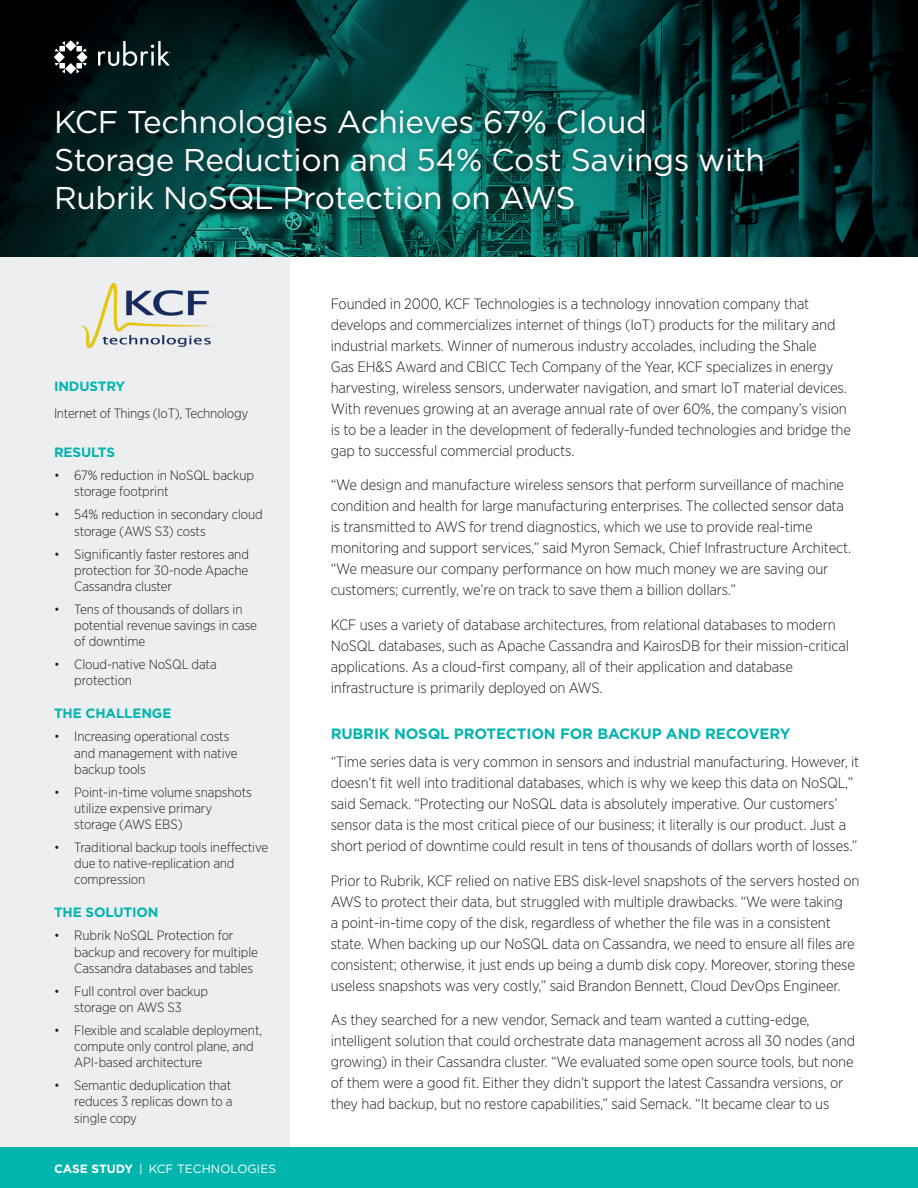
<style>
.page{position:relative;width:918px;height:1188px;background:#fff}
.page>*{position:absolute;margin:0;border:0;box-sizing:border-box;transform-origin:0 0}
.CASE_title{font:31.5px/37.8px "Gotham";letter-spacing:-.01em;color:#fff}
.CASE_body_copy{font:300 15px/21px "Gotham Narrow";letter-spacing:-.01em;color:#231f20}
.CASE_body_headline{font:700 15px "Gotham";letter-spacing:-.01em;color:#00b5ae}
.CASE_sidebar_copy{font:300 13.5px/16.2px "Gotham Narrow";letter-spacing:-.01em;color:#231f20}
.CASE_sidebar_headlin{font:700 13.5px "Gotham";letter-spacing:-.01em;color:#00b5ae}
.t1{font:12px "Gotham";color:#fff}
.s1{font-weight:700}
</style>
<div class="page">
<div style="left:0;top:256px;width:290px;height:892px;background:#eceeef"></div>
<div style="left:0;top:1148px;width:918px;height:40px;background:#00b5ae"></div>
<img style="left:0;top:0;width:918px;height:256px">
<img style="left:80px;top:282px;width:133px;height:67px">
<div style="left:51px;top:104px;width:721px;height:115px;background:#231f20;opacity:.5"></div>
<svg style="left:65px;top:40px;width:11px;height:11px"></svg>
<svg style="left:65px;top:63px;width:11px;height:11px"></svg>
<svg style="left:77px;top:52px;width:10px;height:11px"></svg>
<svg style="left:55px;top:41px;width:10px;height:10px"></svg>
<svg style="left:76px;top:63px;width:11px;height:10px"></svg>
<svg style="left:55px;top:63px;width:10px;height:10px"></svg>
<svg style="left:76px;top:41px;width:11px;height:10px"></svg>
<svg style="left:54px;top:52px;width:11px;height:11px"></svg>
<svg style="left:98px;top:41px;width:72px;height:25px;background:#3e4d4e"></svg>
<p class="CASE_title" style="left:54px;top:102px;width:712px">KCF Technologies Achieves 67% Cloud<br>Storage Reduction and 54% Cost Savings with<br>Rubrik NoSQL Protection on AWS</p>
<p class="CASE_sidebar_headlin" style="left:54px;top:378px;width:73px">INDUSTRY</p>
<p class="CASE_sidebar_copy" style="left:54px;top:404px;width:196px">Internet of Things (IoT), Technology</p>
<p class="CASE_sidebar_headlin" style="left:54px;top:444px;width:63px">RESULTS</p>
<p class="CASE_sidebar_copy" style="left:74px;top:467px;width:181px;text-indent:-20px">• 67% reduction in NoSQL backup storage footprint</p>
<p class="CASE_sidebar_copy" style="left:74px;top:506px;width:190px;text-indent:-20px">• 54% reduction in secondary cloud storage (AWS S3) costs</p>
<p class="CASE_sidebar_copy" style="left:74px;top:545px;width:176px;text-align:justify;text-indent:-20px">• Significantly faster restores and protection for 30-node Apache Cassandra cluster</p>
<p class="CASE_sidebar_copy" style="left:74px;top:601px;width:184px;text-indent:-20px">• Tens of thousands of dollars in potential revenue savings in case of downtime</p>
<p class="CASE_sidebar_copy" style="left:74px;top:656px;width:144px;text-indent:-20px">• Cloud-native NoSQL data protection</p>
<p class="CASE_sidebar_headlin" style="left:54px;top:705px;width:119px">THE CHALLENGE</p>
<p class="CASE_sidebar_copy" style="left:74px;top:728px;width:165px;text-indent:-20px">• Increasing operational costs and management with native backup tools</p>
<p class="CASE_sidebar_copy" style="left:74px;top:784px;width:179px;text-indent:-20px">• Point-in-time volume snapshots utilize expensive primary storage (AWS EBS)</p>
<p class="CASE_sidebar_copy" style="left:74px;top:839px;width:195px;text-indent:-20px">• Traditional backup tools ineffective due to native-replication and compression</p>
<p class="CASE_sidebar_headlin" style="left:54px;top:904px;width:106px">THE SOLUTION</p>
<p class="CASE_sidebar_copy" style="left:74px;top:927px;width:185px;text-indent:-20px">• Rubrik NoSQL Protection for backup and recovery for multiple<br>Cassandra databases and tables</p>
<p class="CASE_sidebar_copy" style="left:54px;top:983px;width:156px;text-align:center">• Full control over backup storage on AWS S3</p>
<p class="CASE_sidebar_copy" style="left:74px;top:1022px;width:190px;text-indent:-20px">• Flexible and scalable deployment, compute only control plane, and<br>API-based architecture</p>
<p class="CASE_sidebar_copy" style="left:74px;top:1077px;width:160px;text-align:justify;text-indent:-20px">• Semantic deduplication that reduces 3 replicas down to a single copy</p>
<p class="t1" style="left:54px;top:1161px;width:224px"><span class="s1">CASE STUDY</span> | KCF TECHNOLOGIES</p>
<p class="CASE_body_copy" style="left:331px;top:293px;width:522px">Founded in 2000, KCF Technologies is a technology innovation company that develops and commercializes internet of things (IoT) products for the military and industrial markets. Winner of numerous industry accolades, including the Shale<br>Gas EH&amp;S Award and CBICC Tech Company of the Year, KCF specializes in energy harvesting, wireless sensors, underwater navigation, and smart IoT material devices.<br>With revenues growing at an average annual rate of over 60%, the company’s vision is to be a leader in the development of federally-funded technologies and bridge the gap to successful commercial products.</p>
<p class="CASE_body_copy" style="left:331px;top:474px;width:522px">“We design and manufacture wireless sensors that perform surveillance of machine condition and health for large manufacturing enterprises. The collected sensor data is transmitted to AWS for trend diagnostics, which we use to provide real-time monitoring and support services,” said Myron Semack, Chief Infrastructure Architect. “We measure our company performance on how much money we are saving our customers; currently, we’re on track to save them a billion dollars.”</p>
<p class="CASE_body_copy" style="left:331px;top:614px;width:520px">KCF uses a variety of database architectures, from relational databases to modern NoSQL databases, such as Apache Cassandra and KairosDB for their mission-critical applications. As a cloud-first company, all of their application and database infrastructure is primarily deployed on AWS.</p>
<p class="CASE_body_headline" style="left:331px;top:724px;width:461px">RUBRIK NOSQL PROTECTION FOR BACKUP AND RECOVERY</p>
<p class="CASE_body_copy" style="left:331px;top:751px;width:530px">“Time series data is very common in sensors and industrial manufacturing. However, it doesn’t fit well into traditional databases, which is why we keep this data on NoSQL,” said Semack. “Protecting our NoSQL data is absolutely imperative. Our customers’ sensor data is the most critical piece of our business; it literally is our product. Just a short period of downtime could result in tens of thousands of dollars worth of losses.”</p>
<p class="CASE_body_copy" style="left:331px;top:870px;width:530px">Prior to Rubrik, KCF relied on native EBS disk-level snapshots of the servers hosted on AWS to protect their data, but struggled with multiple drawbacks. “We were taking<br>a point-in-time copy of the disk, regardless of whether the file was in a consistent state. When backing up our NoSQL data on Cassandra, we need to ensure all files are consistent; otherwise, it just ends up being a dumb disk copy. Moreover, storing these useless snapshots was very costly,” said Brandon Bennett, Cloud DevOps Engineer.</p>
<p class="CASE_body_copy" style="left:331px;top:1009px;width:526px">As they searched for a new vendor, Semack and team wanted a cutting-edge, intelligent solution that could orchestrate data management across all 30 nodes (and growing) in their Cassandra cluster. “We evaluated some open source tools, but none of them were a good fit. Either they didn’t support the latest Cassandra versions, or they had backup, but no restore capabilities,” said Semack. “It became clear to us</p>
</div>
